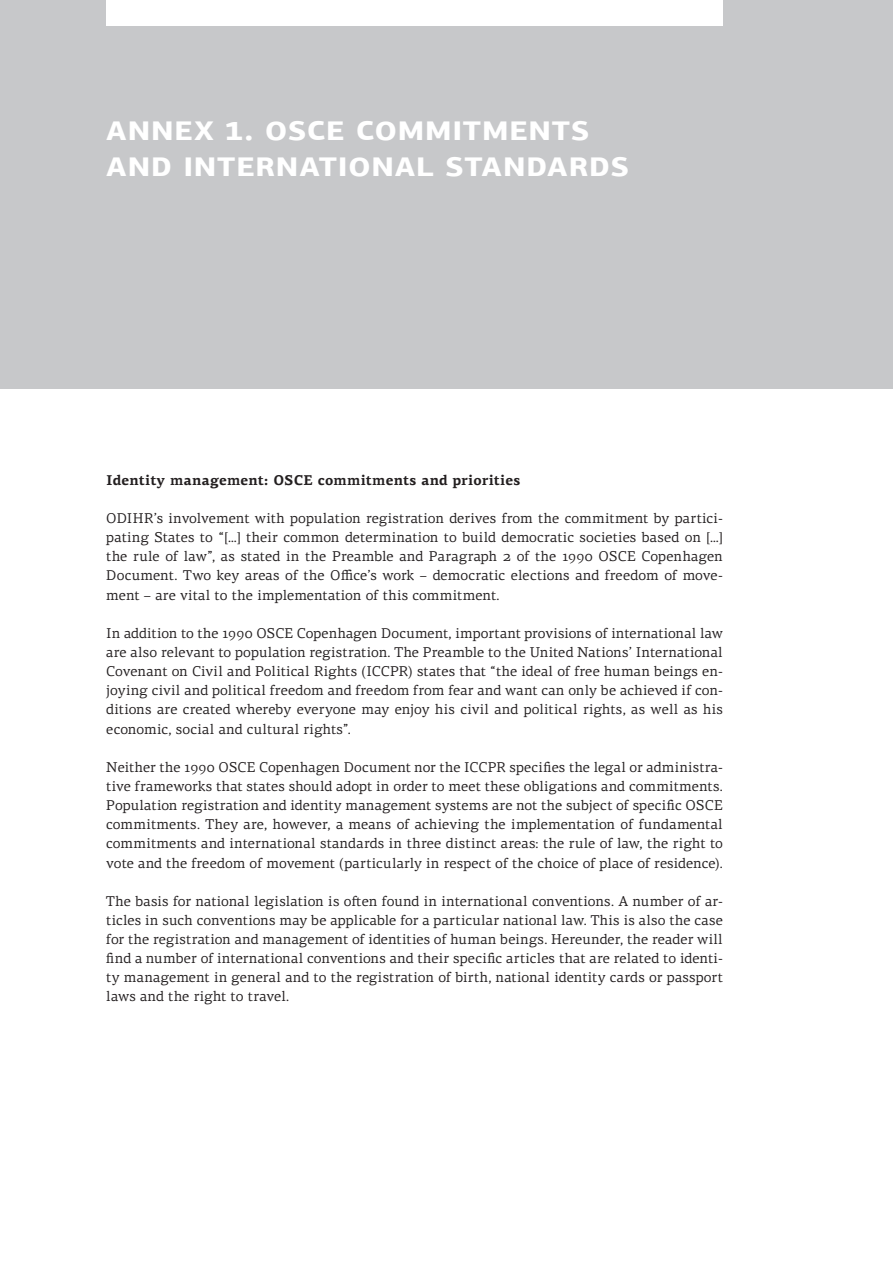
<style>
.page{position:relative;width:893px;height:1263px;background:#fff}
.page>*{position:absolute;margin:0;border:0;box-sizing:border-box;transform-origin:0 0}
.t1{font:700 36px "PF Agora Sans Pro";color:#fff}
.t2{font:14.25px/19.2px "PF Centro Serif Pro";letter-spacing:.01em;color:#231f20;text-align:justify}
.t3{font:700 14.25px "PF Centro Serif Pro";letter-spacing:.01em;color:#231f20}
</style>
<div class="page">
<div style="left:0;top:0;width:893px;height:389px;background:#c7c8ca"></div>
<div style="left:106px;top:0;width:617px;height:26px;background:#fff"></div>
<h1 class="t1" style="left:106px;top:105px;width:43px">Anne</h1>
<h1 class="t1" style="left:194px;top:105px;width:203px">x 1. OSCE Commitments</h1>
<h1 class="t1" style="left:106px;top:141px;width:23px">and</h1>
<h1 class="t1" style="left:183px;top:141px;width:32px">Internationa</h1>
<h1 class="t1" style="left:416px;top:141px;width:70px">l Standards</h1>
<p class="t3" style="left:106px;top:471px;width:416px">Identity management: OSCE commitments and priorities</p>
<p class="t2" style="left:106px;top:509px;width:618px">ODIHR’s involvement with population registration derives from the commitment by partici&shy;pating States to “[…] their common determination to build democratic societies based on […] the rule of law”, as stated in the Preamble and Paragraph 2 of the 1990 OSCE Copenhagen Document. Two key areas of the Office’s work – democratic elections and freedom of move&shy;ment – are vital to the implementation of this commitment.</p>
<p class="t2" style="left:106px;top:623px;width:618px">In addition to the 1990 OSCE Copenhagen Document, important provisions of international law are also relevant to population registration. The Preamble to the United Nations’ International Covenant on Civil and Political Rights (ICCPR) states that “the ideal of free human beings en&shy;joying civil and political freedom and freedom from fear and want can only be achieved if con&shy;ditions are created whereby everyone may enjoy his civil and political rights, as well as his economic, social and cultural rights”.</p>
<p class="t2" style="left:106px;top:757px;width:618px">Neither the 1990 OSCE Copenhagen Document nor the ICCPR specifies the legal or administra&shy;tive frameworks that states should adopt in order to meet these obligations and commitments.<br>Population registration and identity management systems are not the subject of specific OSCE commitments. They are, however, a means of achieving the implementation of fundamental commitments and international standards in three distinct areas: the rule of law, the right to vote and the freedom of movement (particularly in respect of the choice of place of residence).</p>
<p class="t2" style="left:106px;top:891px;width:618px">The basis for national legislation is often found in international conventions. A number of ar&shy;ticles in such conventions may be applicable for a particular national law. This is also the case for the registration and management of identities of human beings. Hereunder, the reader will find a number of international conventions and their specific articles that are related to identi&shy;ty management in general and to the registration of birth, national identity cards or passport laws and the right to travel.</p>
</div>
